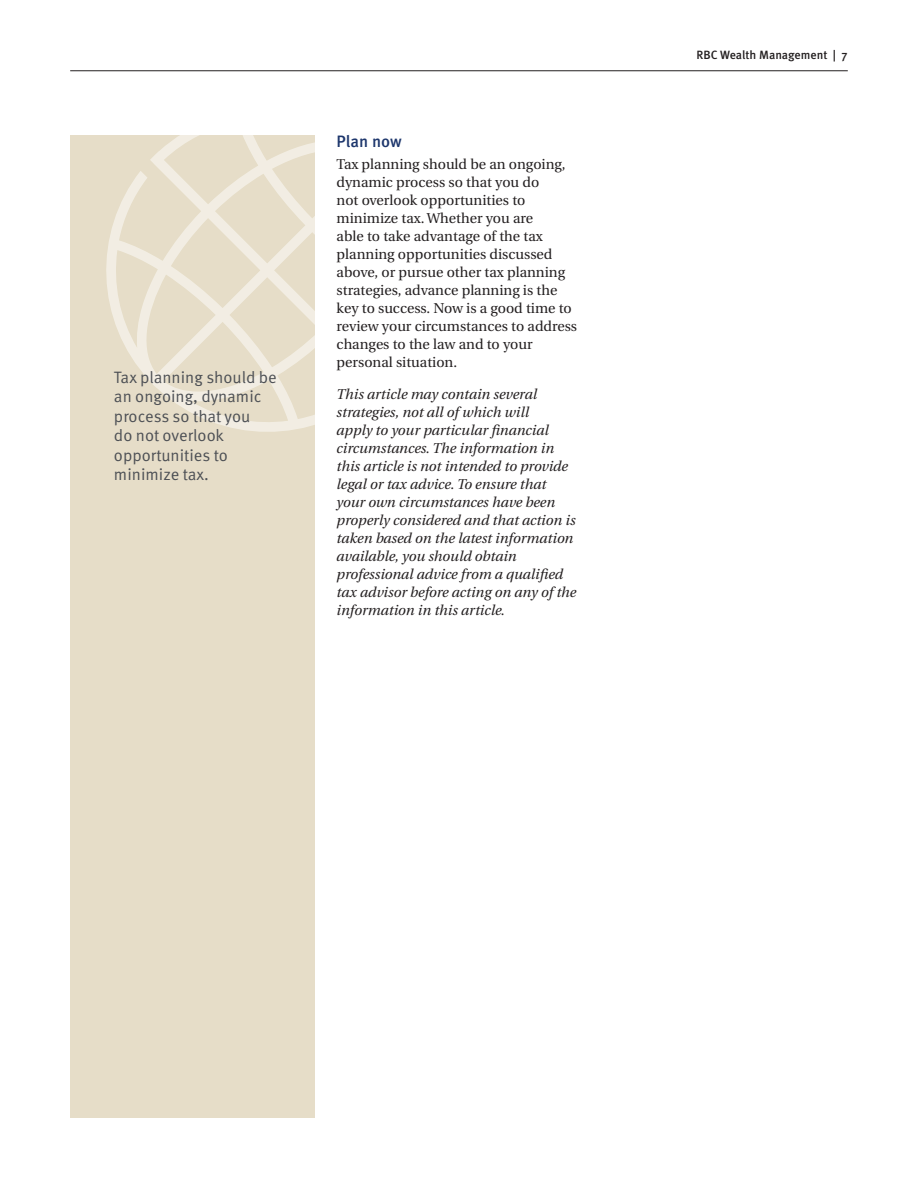
<style>
.page{position:relative;width:918px;height:1188px;background:#fff}
.page>*{position:absolute;margin:0;border:0;box-sizing:border-box;transform-origin:0 0}
.t1{font:16.5px/19.5px "Meta OT Norm";color:#4c4f54}
.t2{font:500 16.5px "Meta OT";color:#1d366c}
.t3{font:italic 14.25px/18px "Utopia";color:#231f20}
.t4{font:14.25px/18px "Utopia";color:#231f20}
.t5{font:500 12px "Meta OT";color:#231f20}
</style>
<div class="page">
<hr style="left:70px;top:71px;width:778px;height:1px;background:#231f20">
<div style="left:70px;top:135px;width:245px;height:983px;background:#e6ddc8"></div>
<svg style="left:106px;top:135px;width:209px;height:297px"></svg>
<p class="t1" style="left:114px;top:367px;width:164px">Tax planning should be an ongoing, dynamic process so that you<br>do not overlook opportunities to minimize tax.</p>
<p class="t2" style="left:337px;top:132px;width:67px">Plan now</p>
<p class="t4" style="left:337px;top:155px;width:242px">Tax planning should be an ongoing, dynamic process so that you do<br>not overlook opportunities to minimize tax. Whether you are<br>able to take advantage of the tax planning opportunities discussed above, or pursue other tax planning strategies, advance planning is the key to success. Now is a good time to review your circumstances to address changes to the law and to your personal situation.</p>
<p class="t3" style="left:337px;top:385px;width:241px">This article may contain several strategies, not all of which will<br>apply to your particular financial circumstances. The information in this article is not intended to provide legal or tax advice. To ensure that your own circumstances have been properly considered and that action is taken based on the latest information available, you should obtain professional advice from a qualified tax advisor before acting on any of the information in this article.</p>
<p class="t5" style="left:696px;top:47px;width:153px">RBC Wealth Management | 7</p>
</div>
